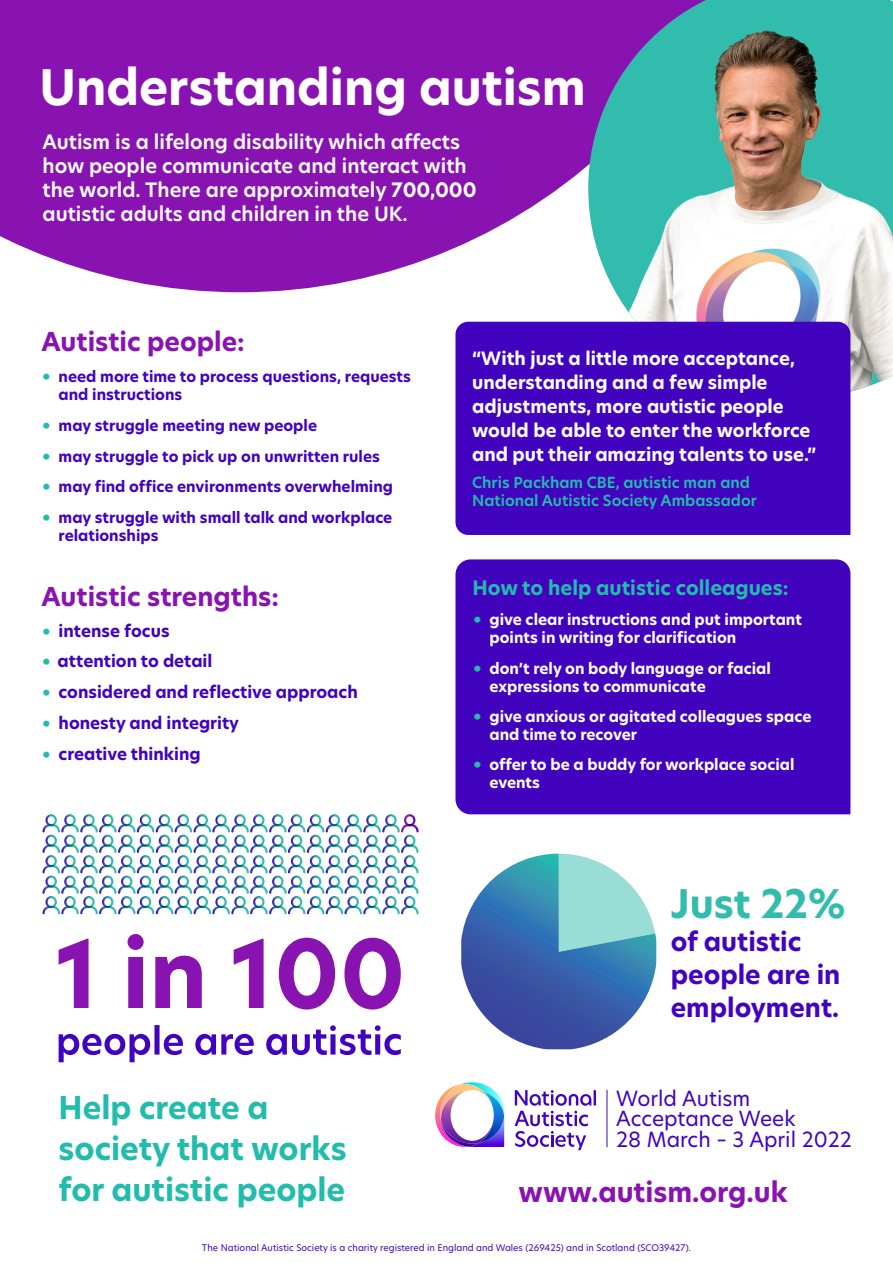
<style>
.page{position:relative;width:893px;height:1263px;background:#fff}
.page>*{position:absolute;margin:0;border:0;box-sizing:border-box;transform-origin:0 0}
.t1{font:700 48px "TP Hero";color:#fff}
.t2{font:700 38.55px "TP Hero";color:#32bcad}
.t3{font:700 30.75px/41.4px "TP Hero";color:#22bcac}
.t4{font:700 27px "TP Hero";color:#8913b0}
.t5{font:700 25.5px "TP Hero";color:#8913b0}
.t6{font:700 25.5px/33px "TP Hero";color:#4203bf}
.t7{font:20.55px/20.5px "Hero New";color:#4203bf}
.t8{font:600 19.5px/24px "TP Hero";color:#fff}
.t9{font:700 19.5px "TP Hero";color:#22bcac}
.t10{font:700 18px/24px "TP Hero";color:#fff}
.t11{font:700 16.5px "TP Hero";color:#4203bf}
.t12{font:700 15px/18px "TP Hero";color:#fff}
.t13{font:700 15px/18px "TP Hero";color:#4203bf}
.t14{font:600 15px/18px "TP Hero";color:#22bcac}
.t15{font:9px "TP Hero";color:#4203bf}
.s1{font-weight:700}
.s2{font-weight:400;font-size:22.5px;color:#22bcac}
</style>
<div class="page">
<svg style="left:0;top:0;width:588px;height:292px;background:#942ab7"></svg>
<svg style="left:59px;top:934px;width:342px;height:75px"></svg>
<svg style="left:59px;top:1025px;width:342px;height:37px"></svg>
<div style="left:455px;top:559px;width:395px;height:255px;background:#4203bf"></div>
<img style="left:588px;top:0;width:305px;height:398px">
<div style="left:455px;top:322px;width:395px;height:213px;background:#4203bf"></div>
<img style="left:435px;top:1082px;width:69px;height:65px">
<svg style="left:514px;top:1090px;width:82px;height:60px"></svg>
<hr style="left:607px;top:1090px;width:1px;height:57px;background:#4302c0">
<svg style="left:43px;top:814px;width:376px;height:100px"></svg>
<svg style="left:461px;top:854px;width:195px;height:195px"></svg>
<p class="t1" style="left:39px;top:55px;width:548px">Understanding autism</p>
<p class="t8" style="left:43px;top:129px;width:436px">Autism is a lifelong disability which affects how people communicate and interact with the world. There are approximately <span class="s1">700,000 </span>autistic adults and children in the UK.</p>
<p class="t5" style="left:42px;top:324px;width:205px">Autistic people:</p>
<p class="t13" style="left:59px;top:367px;width:354px;text-indent:-17px"><span class="s2">•</span> need more time to process questions, requests and instructions</p>
<p class="t13" style="left:42px;top:416px;width:277px"><span class="s2">•</span> may struggle meeting new people</p>
<p class="t13" style="left:42px;top:447px;width:340px"><span class="s2">•</span> may struggle to pick up on unwritten rules</p>
<p class="t13" style="left:42px;top:478px;width:353px"><span class="s2">•</span> may find office environments overwhelming</p>
<p class="t13" style="left:59px;top:509px;width:335px;text-indent:-17px"><span class="s2">•</span> may struggle with small talk and workplace relationships</p>
<p class="t5" style="left:42px;top:579px;width:239px">Autistic strengths:</p>
<p class="t11" style="left:42px;top:619px;width:130px"><span class="s2">•</span> intense focus</p>
<p class="t11" style="left:42px;top:650px;width:172px"><span class="s2">•</span> attention to detail</p>
<p class="t11" style="left:42px;top:681px;width:318px"><span class="s2">•</span> considered and reflective approach</p>
<p class="t11" style="left:42px;top:712px;width:199px"><span class="s2">•</span> honesty and integrity</p>
<p class="t11" style="left:42px;top:743px;width:161px"><span class="s2">•</span> creative thinking</p>
<p class="t3" style="left:59px;top:1087px;width:290px">Help create a society that works for autistic people</p>
<p class="t10" style="left:472px;top:346px;width:345px">“With just a little more acceptance, understanding and a few simple adjustments, more autistic people would be able to enter the workforce and put their amazing talents to use.”</p>
<p class="t14" style="left:472px;top:474px;width:286px">Chris Packham CBE, autistic man and<br>National Autistic Society Ambassador</p>
<p class="t9" style="left:472px;top:574px;width:318px">How to help autistic colleagues:</p>
<p class="t12" style="left:489px;top:611px;width:314px;text-indent:-17px"><span class="s2">•</span> give clear instructions and put important points in writing for clarification</p>
<p class="t12" style="left:489px;top:659px;width:283px;text-indent:-17px"><span class="s2">•</span> don’t rely on body language or facial expressions to communicate</p>
<p class="t12" style="left:489px;top:707px;width:323px;text-indent:-17px"><span class="s2">•</span> give anxious or agitated colleagues space and time to recover</p>
<p class="t12" style="left:489px;top:755px;width:306px;text-indent:-17px"><span class="s2">•</span> offer to be a buddy for workplace social events</p>
<p class="t2" style="left:671px;top:877px;width:176px">Just 22%</p>
<p class="t6" style="left:671px;top:925px;width:171px">of autistic people are in employment.</p>
<p class="t7" style="left:616px;top:1087px;width:237px">World Autism<br>Acceptance Week<br>28 March – 3 April 2022</p>
<p class="t4" style="left:518px;top:1173px;width:270px">www.autism.org.uk</p>
<p class="t15" style="left:202px;top:1242px;width:490px">The National Autistic Society is a charity registered in England and Wales (269425) and in Scotland (SCO39427).</p>
</div>
